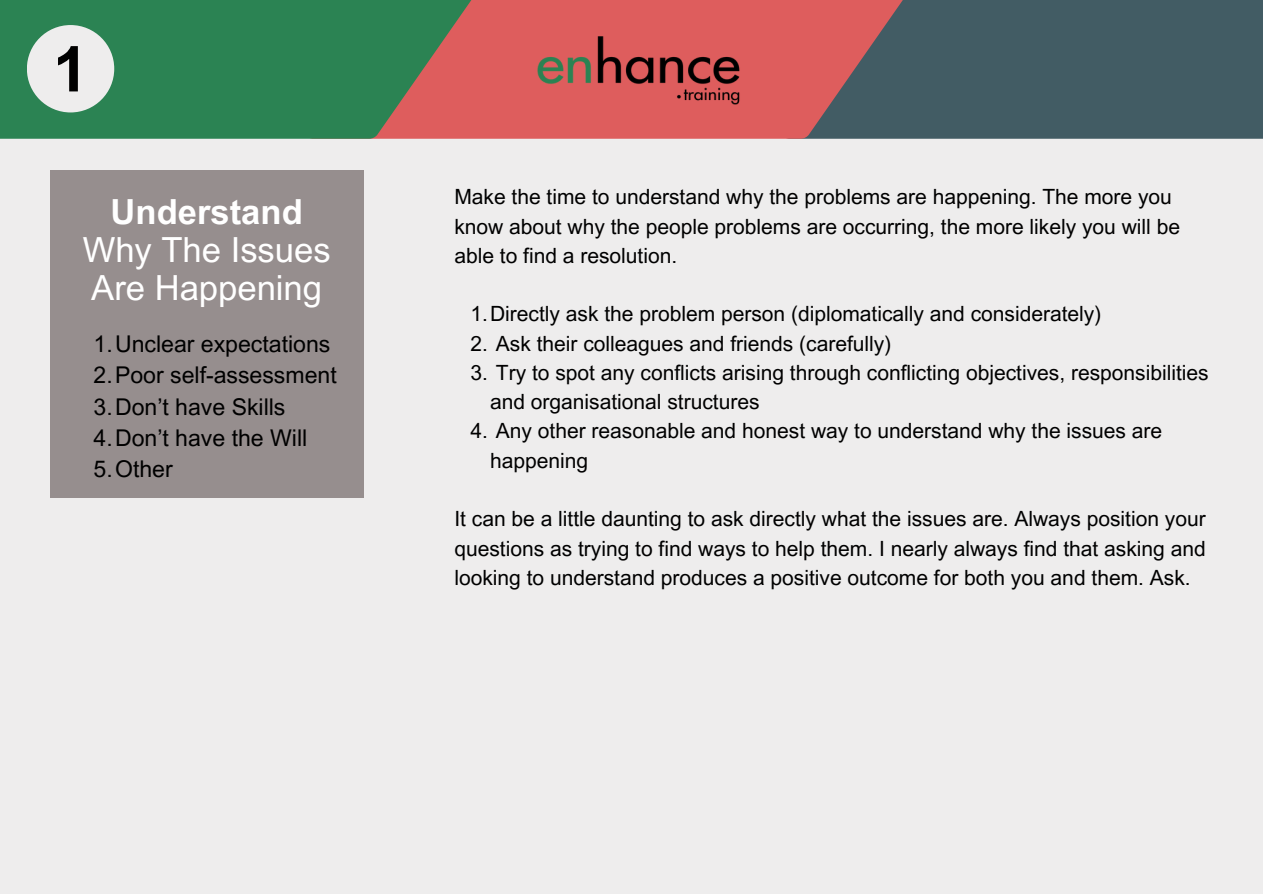
<style>
.page{position:relative;width:1263px;height:894px;background:#fff}
.page>*{position:absolute;margin:0;border:0;box-sizing:border-box;transform-origin:0 0}
.t1{font:700 63px "Arial MT Pro";color:#000}
.t2{font:34.65px/38.1px "Arial MT Pro";color:#fff;text-align:center}
.t3{font:23.1px "Arial MT Pro";color:#000}
.t4{font:21px/29.2px "Arial MT Pro";color:#000}
.s1{font-weight:700}
</style>
<div class="page">
<div style="left:0;top:0;width:1263px;height:893px;background:#eeeded"></div>
<div style="left:973px;top:0;width:290px;height:139px;background:#425c64"></div>
<svg style="left:542px;top:0;width:431px;height:139px;background:#9f5c60"></svg>
<svg style="left:0;top:0;width:542px;height:139px;background:#537a55"></svg>
<img style="left:527px;top:22px;width:222px;height:93px">
<div style="left:50px;top:170px;width:313px;height:327px;background:#968e8e"></div>
<div style="left:27px;top:25px;width:87px;height:87px;background:#eeeded;border-radius:50%"></div>
<p class="t1" style="left:53px;top:46px;width:37px">1</p>
<p class="t2" style="left:83px;top:197px;width:250px"><span class="s1">Understand<br></span>Why The Issues<br>Are Happening</p>
<p class="t3" style="left:94px;top:335px;width:238px">1.Unclear expectations</p>
<p class="t3" style="left:94px;top:366px;width:245px">2.Poor self-assessment</p>
<p class="t3" style="left:94px;top:397px;width:193px">3.Don’t have Skills</p>
<p class="t3" style="left:94px;top:429px;width:215px">4.Don’t have the Will</p>
<p class="t3" style="left:94px;top:460px;width:81px">5.Other</p>
<p class="t4" style="left:454px;top:185px;width:727px">Make the time to understand why the problems are happening. The more you know about why the people problems are occurring, the more likely you will be able to find a resolution.</p>
<p class="t4" style="left:470px;top:302px;width:632px">1.Directly ask the problem person (diplomatically and considerately)</p>
<p class="t4" style="left:470px;top:331px;width:422px">2. Ask their colleagues and friends (carefully)</p>
<p class="t4" style="left:490px;top:360px;width:720px;text-indent:-20px">3. Try to spot any conflicts arising through conflicting objectives, responsibilities and organisational structures</p>
<h1 class="t4" style="left:490px;top:419px;width:673px;text-indent:-20px">4. Any other reasonable and honest way to understand why the issues are happening</h1>
<p class="t4" style="left:454px;top:506px;width:753px;text-align:justify">It can be a little daunting to ask directly what the issues are. Always position your questions as trying to find ways to help them. I nearly always find that asking and looking to understand produces a positive outcome for both you and them. Ask.</p>
</div>
